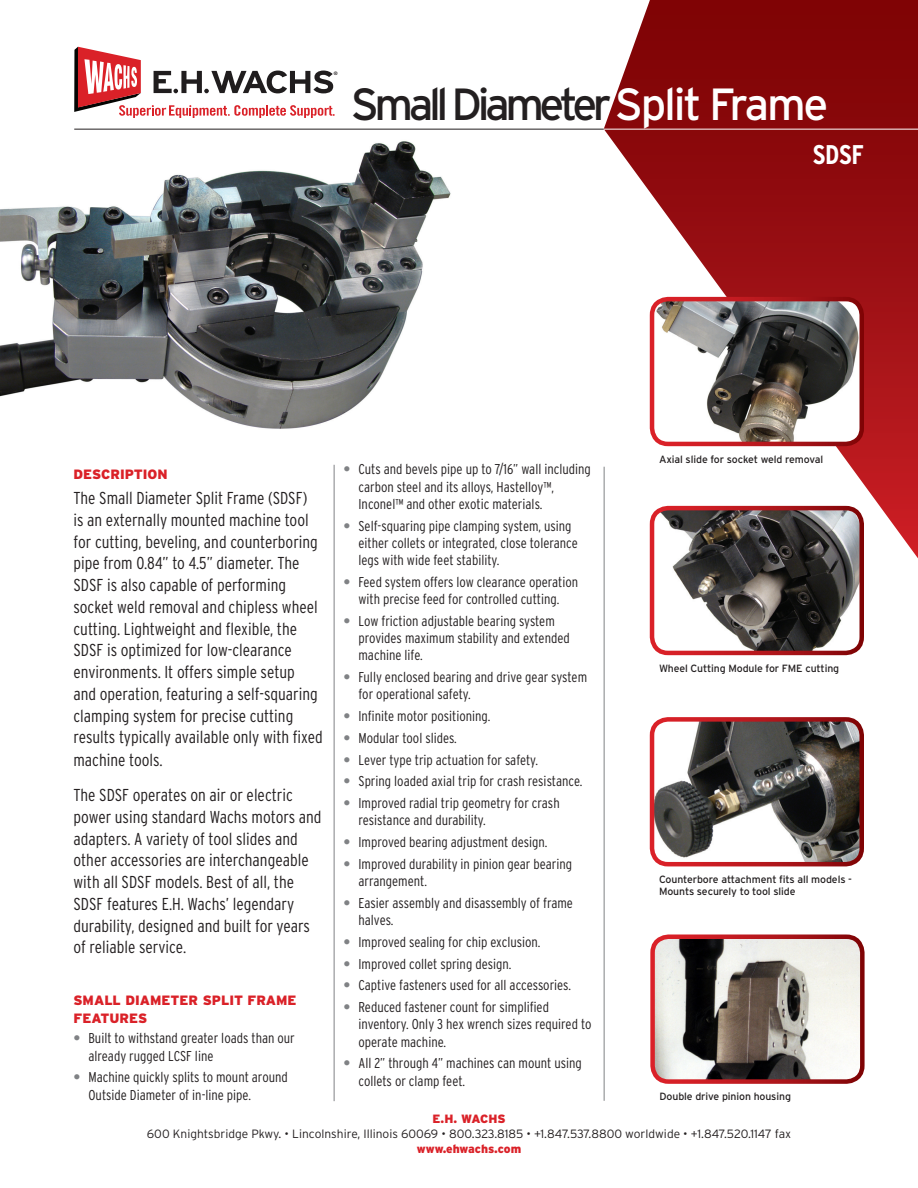
<style>
.page{position:relative;width:918px;height:1188px;background:#fff}
.page>*{position:absolute;margin:0;border:0;box-sizing:border-box;transform-origin:0 0}
.t1{font:45px "Interstate";letter-spacing:-.1em;color:#231f20}
.t2{font:700 condensed 27px "Interstate";color:#fff}
.BODY{font:300 condensed 17.25px/21.8px "Interstate";color:#231f20}
.BULLETS{font:300 condensed 14.25px/17.2px "Interstate";color:#231f20}
.HEAD_-_SUB{font:900 13.5px/18px "Interstate";color:#da2128}
.t3{font:300 12px "Interstate";color:#231f20}
.t4{font:900 12px "Interstate";color:#da2128}
.t5{font:10.5px/12px "Interstate";letter-spacing:-.01em;color:#231f20}
.t6{font:700 4.8px "Helvetica Neue";color:#231f20}
.s1{color:#fff}
.s2{font-weight:700;font-stretch:normal;color:#808285}
</style>
<div class="page">
<svg style="left:74px;top:47px;width:261px;height:71px"></svg>
<img style="left:0;top:128px;width:471px;height:301px">
<hr style="left:334px;top:465px;width:1px;height:636px;background:#808285">
<hr style="left:604px;top:467px;width:1px;height:634px;background:#808285">
<svg style="left:604px;top:0;width:314px;height:558px"></svg>
<hr style="left:604px;top:129px;width:314px;height:1px;background:#fff">
<hr style="left:74px;top:129px;width:530px;height:1px;background:#231f20">
<img style="left:652px;top:299px;width:210px;height:145px">
<div style="left:650px;top:297px;width:214px;height:149px;border:4px solid #fff;border-radius:16px"></div>
<img style="left:652px;top:508px;width:210px;height:142px">
<div style="left:650px;top:506px;width:214px;height:149px;border:4px solid #fff;border-radius:16px"></div>
<img style="left:654px;top:722px;width:205px;height:141px">
<div style="left:650px;top:717px;width:214px;height:149px;border:4px solid #fff;border-radius:16px"></div>
<img style="left:655px;top:939px;width:205px;height:140px">
<div style="left:650px;top:934px;width:215px;height:150px;border:4px solid #fff;border-radius:16px"></div>
<p class="t6" style="left:334px;top:71px;width:5px">®</p>
<p class="t1" style="left:351px;top:79px;width:479px">Small Diameter <span class="s1">Split Frame</span></p>
<p class="t2" style="left:813px;top:139px;width:53px">SDSF</p>
<p class="HEAD_-_SUB" style="left:74px;top:466px;width:96px">DESCRIPTION</p>
<p class="BODY" style="left:74px;top:487px;width:251px">The Small Diameter Split Frame (SDSF)<br>is an externally mounted machine tool for cutting, beveling, and counterboring pipe from 0.84” to 4.5” diameter. The SDSF is also capable of performing socket weld removal and chipless wheel cutting. Lightweight and flexible, the SDSF is optimized for low-clearance environments. It offers simple setup<br>and operation, featuring a self-squaring clamping system for precise cutting results typically available only with fixed machine tools.</p>
<p class="BODY" style="left:74px;top:784px;width:250px">The SDSF operates on air or electric power using standard Wachs motors and adapters. A variety of tool slides and other accessories are interchangeable with all SDSF models. Best of all, the SDSF features E.H. Wachs’ legendary durability, designed and built for years of reliable service.</p>
<p class="HEAD_-_SUB" style="left:74px;top:991px;width:225px">SMALL DIAMETER SPLIT FRAME<br>FEATURES</p>
<p class="BULLETS" style="left:88px;top:1030px;width:208px;text-indent:-15px"><span class="s2">•</span> Built to withstand greater loads than our already rugged LCSF line</p>
<p class="BULLETS" style="left:88px;top:1069px;width:201px;text-indent:-15px"><span class="s2">•</span> Machine quickly splits to mount around<br>Outside Diameter of in-line pipe.</p>
<p class="BULLETS" style="left:359px;top:461px;width:234px;text-indent:-15px"><span class="s2">•</span> Cuts and bevels pipe up to 7/16” wall including carbon steel and its alloys, Hastelloy™,<br>Inconel™ and other exotic materials.</p>
<p class="BULLETS" style="left:359px;top:517px;width:221px;text-indent:-15px"><span class="s2">•</span> Self-squaring pipe clamping system, using either collets or integrated, close tolerance legs with wide feet stability.</p>
<p class="BULLETS" style="left:344px;top:573px;width:236px;text-align:center"><span class="s2">•</span> Feed system offers low clearance operation with precise feed for controlled cutting.</p>
<p class="BULLETS" style="left:359px;top:612px;width:213px;text-indent:-15px"><span class="s2">•</span> Low friction adjustable bearing system provides maximum stability and extended machine life.</p>
<p class="BULLETS" style="left:359px;top:668px;width:230px;text-indent:-15px"><span class="s2">•</span> Fully enclosed bearing and drive gear system for operational safety.</p>
<p class="BULLETS" style="left:344px;top:707px;width:149px"><span class="s2">•</span> Infinite motor positioning.</p>
<p class="BULLETS" style="left:344px;top:729px;width:115px"><span class="s2">•</span> Modular tool slides.</p>
<p class="BULLETS" style="left:344px;top:751px;width:196px"><span class="s2">•</span> Lever type trip actuation for safety.</p>
<p class="BULLETS" style="left:344px;top:773px;width:240px"><span class="s2">•</span> Spring loaded axial trip for crash resistance.</p>
<p class="BULLETS" style="left:359px;top:794px;width:203px;text-indent:-15px"><span class="s2">•</span> Improved radial trip geometry for crash resistance and durability.</p>
<p class="BULLETS" style="left:344px;top:833px;width:205px"><span class="s2">•</span> Improved bearing adjustment design.</p>
<p class="BULLETS" style="left:359px;top:855px;width:215px;text-indent:-15px"><span class="s2">•</span> Improved durability in pinion gear bearing arrangement.</p>
<p class="BULLETS" style="left:359px;top:894px;width:216px;text-indent:-15px"><span class="s2">•</span> Easier assembly and disassembly of frame halves.</p>
<p class="BULLETS" style="left:344px;top:933px;width:199px"><span class="s2">•</span> Improved sealing for chip exclusion.</p>
<p class="BULLETS" style="left:344px;top:955px;width:169px"><span class="s2">•</span> Improved collet spring design.</p>
<p class="BULLETS" style="left:344px;top:977px;width:229px"><span class="s2">•</span> Captive fasteners used for all accessories.</p>
<p class="BULLETS" style="left:359px;top:998px;width:234px;text-indent:-15px"><span class="s2">•</span> Reduced fastener count for simplified inventory. Only 3 hex wrench sizes required to operate machine.</p>
<p class="BULLETS" style="left:359px;top:1055px;width:225px;text-indent:-15px"><span class="s2">•</span> All 2” through 4” machines can mount using collets or clamp feet.</p>
<p class="t5" style="left:659px;top:453px;width:166px">Axial slide for socket weld removal</p>
<p class="t5" style="left:659px;top:662px;width:182px">Wheel Cutting Module for FME cutting</p>
<p class="t5" style="left:659px;top:873px;width:194px">Counterbore attachment fits all models -<br>Mounts securely to tool slide</p>
<p class="t5" style="left:660px;top:1090px;width:133px">Double drive pinion housing</p>
<p class="t4" style="left:433px;top:1112px;width:75px">E.H. WACHS</p>
<p class="t3" style="left:147px;top:1127px;width:646px">600 Knightsbridge Pkwy. • Lincolnshire, Illinois 60069 • 800.323.8185 • +1.847.537.8800 worldwide • +1.847.520.1147 fax</p>
<p class="t4" style="left:417px;top:1142px;width:106px">www.ehwachs.com</p>
</div>
